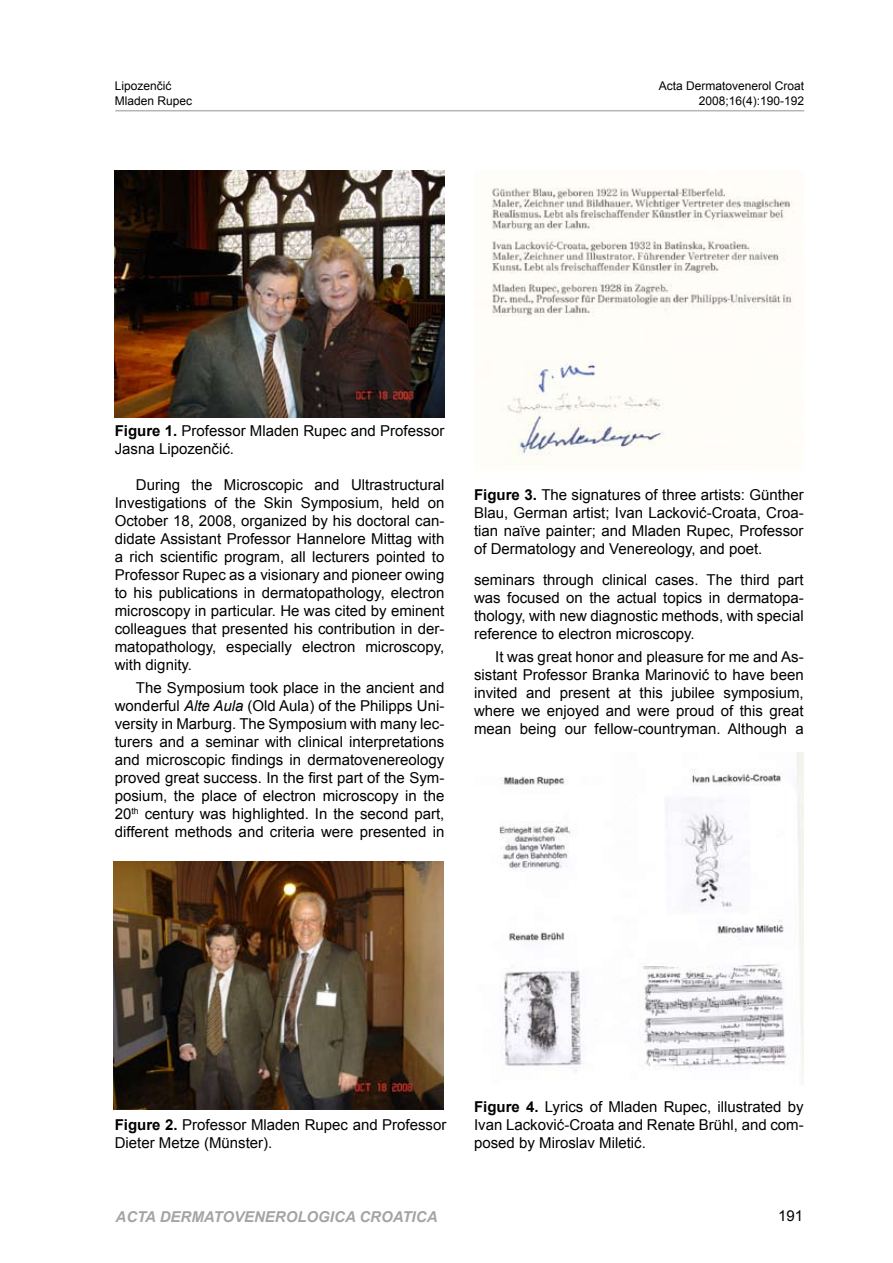
<style>
.page{position:relative;width:893px;height:1263px;background:#fff}
.page>*{position:absolute;margin:0;border:0;box-sizing:border-box;transform-origin:0 0}
.t1{font:15px/18px "Arial";color:#000;text-align:justify}
.t2{font:italic 700 15px "Arial";color:#a2a4a6}
.t3{font:12px "Arial";color:#000}
.s1{font-weight:700}
.s2{font-style:italic}
</style>
<div class="page">
<img style="left:115px;top:170px;width:329px;height:247px">
<img style="left:113px;top:861px;width:331px;height:248px">
<img style="left:491px;top:187px;width:303px;height:278px">
<img style="left:499px;top:753px;width:305px;height:331px">
<hr style="left:115px;top:110px;width:689px;height:1px;background:#b4b6b7">
<p class="t3" style="left:115px;top:78px;width:58px">Lipozenčić</p>
<p class="t3" style="left:659px;top:78px;width:147px">Acta Dermatovenerol Croat</p>
<p class="t3" style="left:115px;top:93px;width:79px">Mladen Rupec</p>
<p class="t3" style="left:699px;top:93px;width:107px">2008;16(4):190-192</p>
<p class="t1" style="left:115px;top:422px;width:331px"><span class="s1">Figure 1.</span> Professor Mladen Rupec and Professor<br>Jasna Lipozenčić.</p>
<p class="t1" style="left:115px;top:476px;width:331px;text-indent:21px">During the Microscopic and Ultrastructural Investigations of the Skin Symposium, held on October 18, 2008, organized by his doctoral can&shy;didate Assistant Professor Hannelore Mittag with a rich scientific program, all lecturers pointed to Professor Rupec as a visionary and pioneer owing to his publications in dermatopathology, electron microscopy in particular. He was cited by eminent colleagues that presented his contribution in der&shy;matopathology, especially electron microscopy, with dignity.</p>
<p class="t1" style="left:115px;top:678px;width:331px;text-indent:21px">The Symposium took place in the ancient and wonderful <span class="s2">Alte Aula</span> (Old Aula) of the Philipps Uni&shy;versity in Marburg. The Symposium with many lec&shy;turers and a seminar with clinical interpretations and microscopic findings in dermatovenereology proved great success. In the first part of the Sym&shy;posium, the place of electron microscopy in the 20<sup>th</sup> century was highlighted. In the second part, different methods and criteria were presented in</p>
<p class="t1" style="left:474px;top:485px;width:331px"><span class="s1">Figure 3.</span> The signatures of three artists: Günther Blau, German artist; Ivan Lacković-Croata, Croa&shy;tian naïve painter; and Mladen Rupec, Professor of Dermatology and Venereology, and poet.</p>
<p class="t1" style="left:474px;top:571px;width:331px">seminars through clinical cases. The third part was focused on the actual topics in dermatopa&shy;thology, with new diagnostic methods, with special reference to electron microscopy.</p>
<p class="t1" style="left:474px;top:647px;width:331px;text-indent:21px">It was great honor and pleasure for me and As&shy;sistant Professor Branka Marinović to have been invited and present at this jubilee symposium, where we enjoyed and were proud of this great mean being our fellow-countryman. Although a</p>
<p class="t1" style="left:115px;top:1116px;width:333px"><span class="s1">Figure 2.</span> Professor Mladen Rupec and Professor<br>Dieter Metze (Münster).</p>
<p class="t1" style="left:474px;top:1098px;width:331px"><span class="s1">Figure 4.</span> Lyrics of Mladen Rupec, illustrated by Ivan Lacković-Croata and Renate Brühl, and com&shy;posed by Miroslav Miletić.</p>
<p class="t2" style="left:116px;top:1207px;width:323px">ACTA DERMATOVENEROLOGICA CROATICA</p>
<p class="t1" style="left:778px;top:1207px;width:27px">191</p>
</div>
